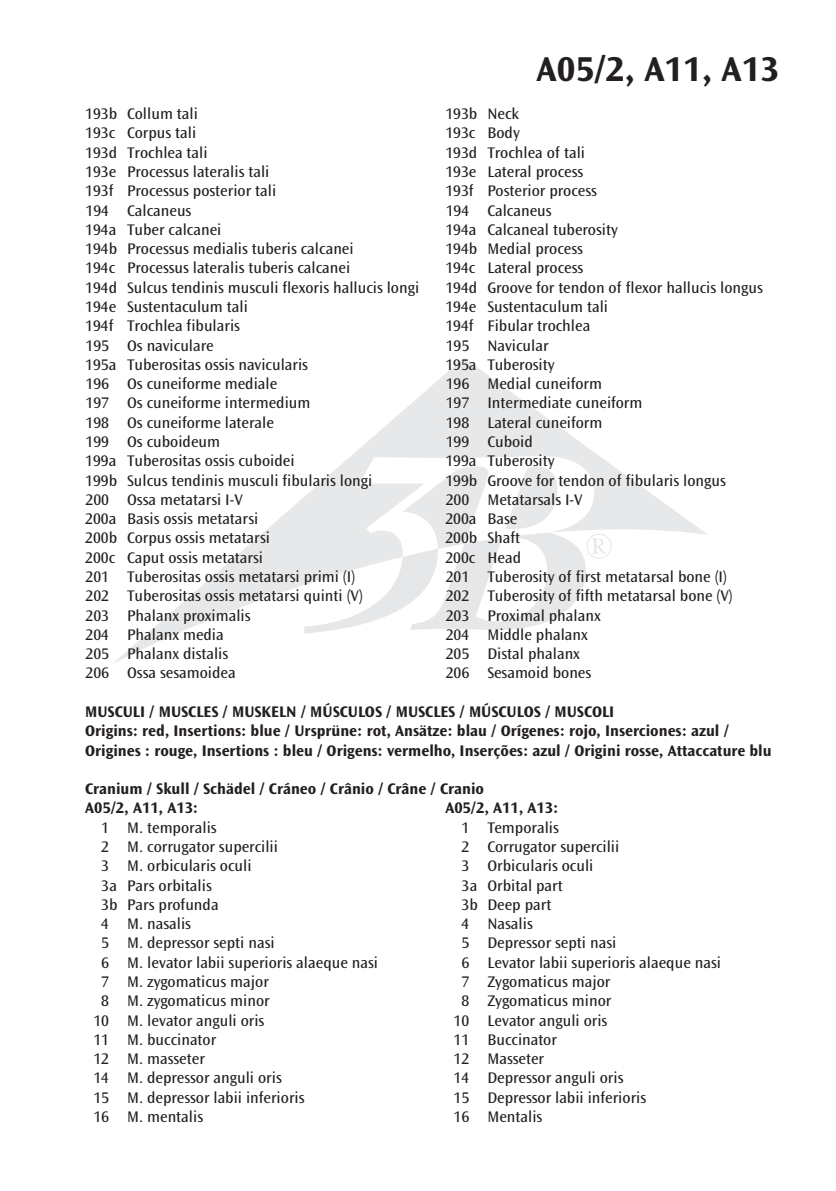
<style>
.page{position:relative;width:836px;height:1191px;background:#fff}
.page>*{position:absolute;margin:0;border:0;box-sizing:border-box;transform-origin:0 0}
.t1{font:36.2px "Perpetua";color:#e6e7e9}
.t2{font:700 36px "Ocean Sans";color:#231f20}
.t3{font:16px/19.2px "Ocean Sans";color:#231f20}
.t4{font:700 16px/19.2px "Ocean Sans";color:#231f20}
</style>
<div class="page">
<svg style="left:114px;top:358px;width:594px;height:305px"></svg>
<svg style="left:304px;top:456px;width:289px;height:177px"></svg>
<h2 class="t2" style="left:536px;top:49px;width:244px">A05/2, A11, A13</h2>
<p class="t3" style="left:85px;top:104px;width:335px">193b Collum tali<br>193c Corpus tali<br>193d Trochlea tali<br>193e Processus lateralis tali<br>193f Processus posterior tali<br>194 Calcaneus<br>194a Tuber calcanei<br>194b Processus medialis tuberis calcanei<br>194c Processus lateralis tuberis calcanei<br>194d Sulcus tendinis musculi flexoris hallucis longi<br>194e Sustentaculum tali<br>194f Trochlea fibularis<br>195 Os naviculare<br>195a Tuberositas ossis navicularis<br>196 Os cuneiforme mediale<br>197 Os cuneiforme intermedium<br>198 Os cuneiforme laterale<br>199 Os cuboideum<br>199a Tuberositas ossis cuboidei<br>199b Sulcus tendinis musculi fibularis longi<br>200 Ossa metatarsi I-V<br>200a Basis ossis metatarsi<br>200b Corpus ossis metatarsi<br>200c Caput ossis metatarsi<br>201 Tuberositas ossis metatarsi primi (I)<br>202 Tuberositas ossis metatarsi quinti (V)<br>203 Phalanx proximalis<br>204 Phalanx media<br>205 Phalanx distalis<br>206 Ossa sesamoidea</p>
<p class="t3" style="left:445px;top:104px;width:319px">193b Neck<br>193c Body<br>193d Trochlea of tali<br>193e Lateral process<br>193f Posterior process<br>194 Calcaneus<br>194a Calcaneal tuberosity<br>194b Medial process<br>194c Lateral process<br>194d Groove for tendon of flexor hallucis longus<br>194e Sustentaculum tali<br>194f Fibular trochlea<br>195 Navicular<br>195a Tuberosity<br>196 Medial cuneiform<br>197 Intermediate cuneiform<br>198 Lateral cuneiform<br>199 Cuboid<br>199a Tuberosity<br>199b Groove for tendon of fibularis longus<br>200 Metatarsals I-V<br>200a Base<br>200b Shaft<br>200c Head<br>201 Tuberosity of first metatarsal bone (I)<br>202 Tuberosity of fifth metatarsal bone (V)<br>203 Proximal phalanx<br>204 Middle phalanx<br>205 Distal phalanx<br>206 Sesamoid bones</p>
<h1 class="t1" style="left:585px;top:529px;width:29px">®</h1>
<p class="t4" style="left:85px;top:702px;width:687px">MUSCULI / MUSCLES / MUSKELN / MÚSCULOS / MUSCLES / MÚSCULOS / MUSCOLI<br>Origins: red, Insertions: blue / Ursprüne: rot, Ansätze: blau / Orígenes: rojo, Inserciones: azul /<br>Origines : rouge, Insertions : bleu / Origens: vermelho, Inserções: azul / Origini rosse, Attaccature blu</p>
<p class="t4" style="left:85px;top:779px;width:400px">Cranium / Skull / Schädel / Cráneo / Crânio / Crâne / Cranio</p>
<p class="t4" style="left:85px;top:798px;width:114px">A05/2, A11, A13:</p>
<p class="t3" style="left:101px;top:818px;width:117px">1 M. temporalis</p>
<p class="t3" style="left:101px;top:837px;width:178px">2 M. corrugator supercilii</p>
<p class="t3" style="left:101px;top:856px;width:152px">3 M. orbicularis oculi</p>
<p class="t3" style="left:101px;top:876px;width:112px">3 a Pars orbitalis</p>
<p class="t3" style="left:101px;top:895px;width:119px">3 b Pars profunda</p>
<p class="t3" style="left:101px;top:914px;width:91px">4 M. nasalis</p>
<p class="t3" style="left:101px;top:933px;width:175px">5 M. depressor septi nasi</p>
<p class="t3" style="left:101px;top:953px;width:278px">6 M. levator labii superioris alaeque nasi</p>
<p class="t3" style="left:101px;top:972px;width:169px">7 M. zygomaticus major</p>
<p class="t3" style="left:101px;top:991px;width:170px">8 M. zygomaticus minor</p>
<p class="t3" style="left:93px;top:1011px;width:172px">10 M. levator anguli oris</p>
<p class="t3" style="left:93px;top:1030px;width:124px">11 M. buccinator</p>
<p class="t3" style="left:93px;top:1049px;width:113px">12 M. masseter</p>
<p class="t3" style="left:93px;top:1068px;width:190px">14 M. depressor anguli oris</p>
<p class="t3" style="left:93px;top:1088px;width:212px">15 M. depressor labii inferioris</p>
<p class="t3" style="left:93px;top:1107px;width:111px">16 M. mentalis</p>
<p class="t4" style="left:445px;top:798px;width:114px">A05/2, A11, A13:</p>
<p class="t3" style="left:461px;top:818px;width:99px">1 Temporalis</p>
<p class="t3" style="left:461px;top:837px;width:159px">2 Corrugator supercilii</p>
<p class="t3" style="left:461px;top:856px;width:133px">3 Orbicularis oculi</p>
<p class="t3" style="left:461px;top:876px;width:103px">3 a Orbital part</p>
<p class="t3" style="left:461px;top:895px;width:91px">3 b Deep part</p>
<p class="t3" style="left:461px;top:914px;width:73px">4 Nasalis</p>
<p class="t3" style="left:461px;top:933px;width:156px">5 Depressor septi nasi</p>
<p class="t3" style="left:461px;top:953px;width:261px">6 Levator labii superioris alaeque nasi</p>
<p class="t3" style="left:461px;top:972px;width:150px">7 Zygomaticus major</p>
<p class="t3" style="left:461px;top:991px;width:151px">8 Zygomaticus minor</p>
<p class="t3" style="left:453px;top:1011px;width:155px">10 Levator anguli oris</p>
<p class="t3" style="left:453px;top:1030px;width:105px">11 Buccinator</p>
<p class="t3" style="left:453px;top:1049px;width:92px">12 Masseter</p>
<p class="t3" style="left:453px;top:1068px;width:171px">14 Depressor anguli oris</p>
<p class="t3" style="left:453px;top:1088px;width:194px">15 Depressor labii inferioris</p>
<p class="t3" style="left:453px;top:1107px;width:90px">16 Mentalis</p>
</div>
